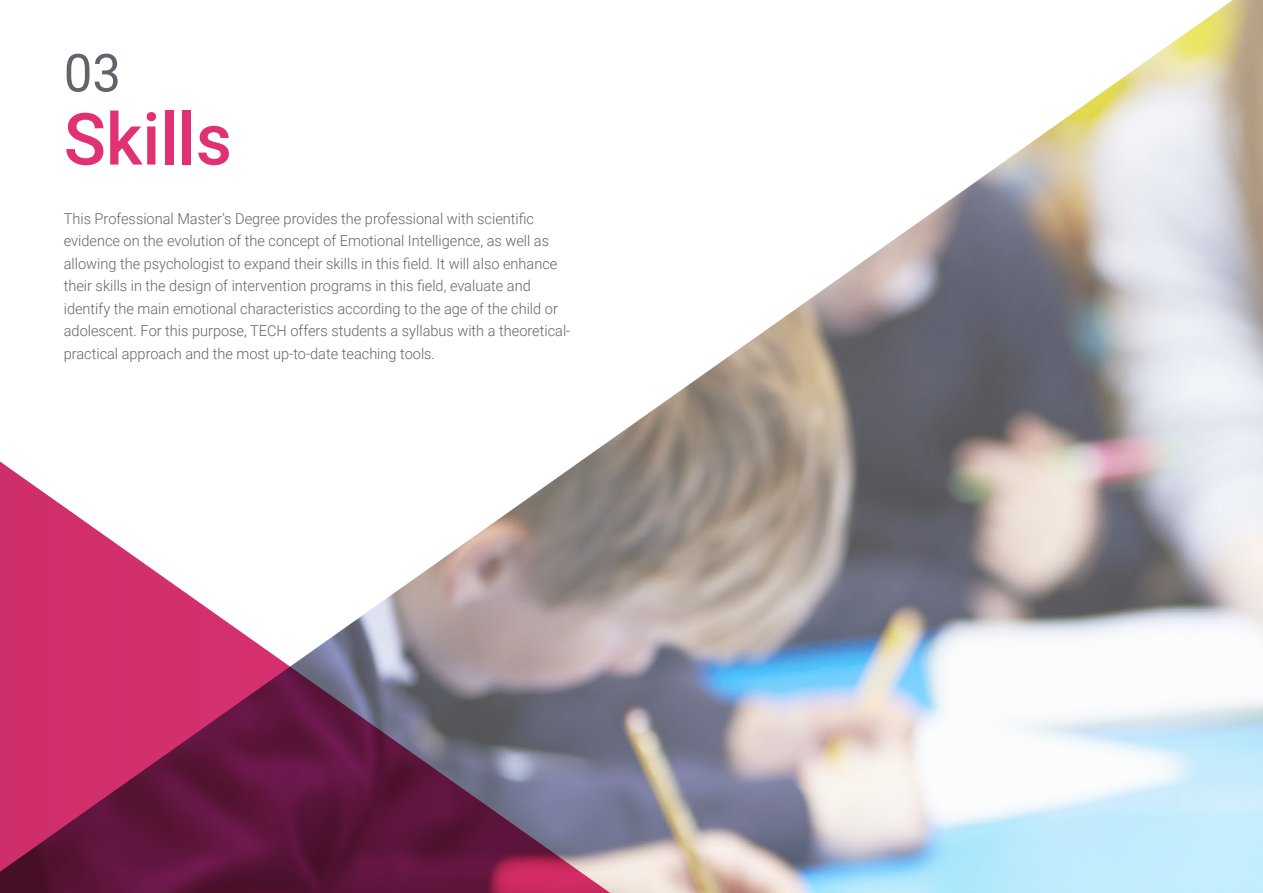
<style>
.page{position:relative;width:1263px;height:893px;background:#fff}
.page>*{position:absolute;margin:0;border:0;box-sizing:border-box;transform-origin:0 0}
.t1{font:500 72px "Roboto";color:#df3174}
.t2{font:52.5px "Roboto";color:#61646a}
.t3{font:300 15px/22.5px "Roboto";color:#61646a}
</style>
<div class="page">
<img style="left:602px;top:0;width:661px;height:893px">
<svg style="left:0;top:446px;width:640px;height:447px"></svg>
<h2 class="t2" style="left:64px;top:36px;width:59px">03</h2>
<h1 class="t1" style="left:64px;top:89px;width:170px">Skills</h1>
<p class="t3" style="left:64px;top:207px;width:508px">This Professional Master's Degree provides the professional with scientific evidence on the evolution of the concept of Emotional Intelligence, as well as allowing the psychologist to expand their skills in this field. It will also enhance their skills in the design of intervention programs in this field, evaluate and identify the main emotional characteristics according to the age of the child or adolescent. For this purpose, TECH offers students a syllabus with a theoretical&shy;practical approach and the most up-to-date teaching tools.</p>
</div>
